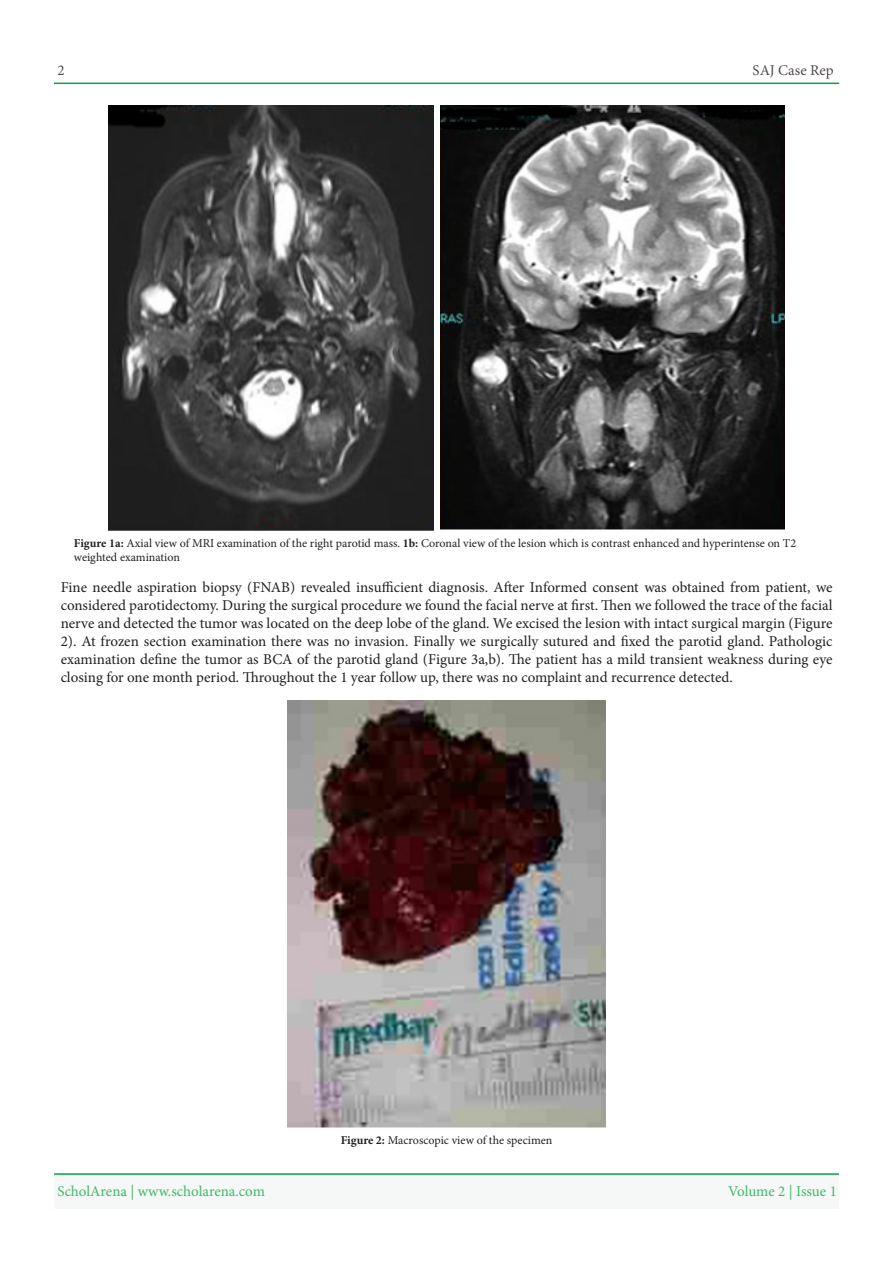
<style>
.page{position:relative;width:893px;height:1263px;background:#fff}
.page>*{position:absolute;margin:0;border:0;box-sizing:border-box;transform-origin:0 0}
.t1{font:15px/18px "Minion Pro";letter-spacing:-.005em;color:#231f20;text-align:justify}
.t2{font:15px "Minion Pro";letter-spacing:-.005em;color:#40b86b}
.t3{font:15px "Minion Pro";color:#524c4c}
.t4{font:12px/14.4px "Minion Pro";color:#231f20}
.s1{font-weight:700}
</style>
<div class="page">
<img style="left:109px;top:105px;width:324px;height:426px">
<img style="left:441px;top:105px;width:343px;height:425px">
<img style="left:288px;top:701px;width:317px;height:427px">
<hr style="left:54px;top:83px;width:785px;height:1px;background:#0aa345">
<div style="left:54px;top:1174px;width:785px;height:35px;background:#f6f7f7"></div>
<hr style="left:54px;top:1173px;width:785px;height:2px;background:#0aa345">
<p class="t3" style="left:57px;top:60px;width:9px">2</p>
<p class="t3" style="left:753px;top:60px;width:83px">SAJ Case Rep</p>
<p class="t4" style="left:74px;top:536px;width:724px"><span class="s1">Figure :a1</span> Axial view of MRI examination of the right parotid mass <span class="s1">:b1</span>. Coronal view of the lesion which is contrast enhanced and hyperintense on T2 weighted examination</p>
<p class="t1" style="left:61px;top:578px;width:773px">Fine needle aspiration biopsy (FNAB) revealed insufficient diagnosis. After Informed consent was obtained from patient, we considered parotidectomy. During the surgical procedure we found the facial nerve at first. Then we followed the trace of the facial nerve and detected the tumor was located on the deep lobe of the gland. We excised the lesion with intact surgical margin (Figure<br>.)2 At frozen section examination there was no invasion. Finally we surgically sutured and fixed the parotid gland. Pathologic examination define the tumor as BCA of the parotid gland (Figure . )b,a3 The patient has a mild transient weakness during eye closing for one month period. Throughout the 1 year follow up, there was no complaint and recurrence detected.</p>
<p class="t2" style="left:57px;top:1181px;width:209px">ScholArena | www.scholarena.com</p>
<p class="t4" style="left:341px;top:1133px;width:213px"><span class="s1">Figure 2:</span> Macroscopic view of the specimen</p>
<p class="t2" style="left:728px;top:1181px;width:110px">Volume 2 | Issue 1</p>
</div>
